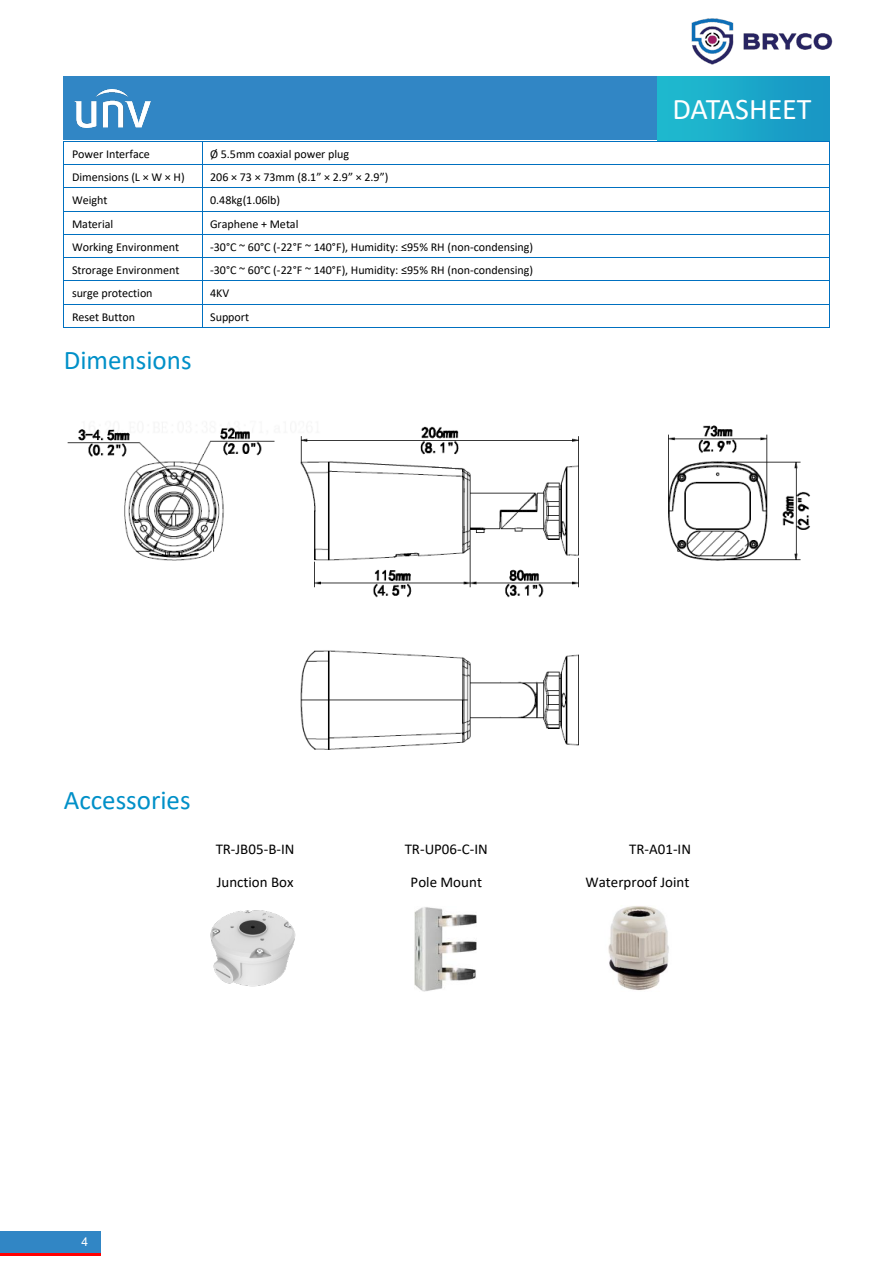
<style>
.page{position:relative;width:893px;height:1263px;background:#fff}
.page>*{position:absolute;margin:0;border:0;box-sizing:border-box;transform-origin:0 0}
.t1{font:30.15px "Calibri";letter-spacing:-.005em;color:#fff}
.t2{font:27px "Calibri";color:#0090c8}
.t3{font:15px "Calibri";color:#000}
.t4{font:12px "Calibri";letter-spacing:-.005em;color:#000}
.t5{font:12px "Arial";color:#fff}
</style>
<div class="page">
<div style="left:0;top:1234px;width:101px;height:21px;background:linear-gradient(to right,#3186c5,#3186c5)"></div>
<div style="left:0;top:1231px;width:101px;height:21px;background:#3186c5"></div>
<div style="left:64px;top:76px;width:625px;height:64px;background:#3186c5"></div>
<div style="left:658px;top:76px;width:171px;height:64px;background:linear-gradient(to right,#1fbccf,#1895c4)"></div>
<img style="left:659px;top:82px;width:166px;height:50px">
<img style="left:75px;top:90px;width:75px;height:37px">
<hr style="left:64px;top:141px;width:138px;height:1px;background:#0070c0">
<hr style="left:203px;top:141px;width:626px;height:1px;background:#0070c0">
<hr style="left:64px;top:164px;width:138px;height:1px;background:#0070c0">
<hr style="left:203px;top:164px;width:626px;height:1px;background:#0070c0">
<hr style="left:64px;top:187px;width:138px;height:1px;background:#0070c0">
<hr style="left:203px;top:187px;width:626px;height:1px;background:#0070c0">
<hr style="left:64px;top:211px;width:138px;height:1px;background:#0070c0">
<hr style="left:203px;top:211px;width:626px;height:1px;background:#0070c0">
<hr style="left:64px;top:234px;width:138px;height:1px;background:#0070c0">
<hr style="left:203px;top:234px;width:626px;height:1px;background:#0070c0">
<hr style="left:64px;top:257px;width:138px;height:1px;background:#0070c0">
<hr style="left:203px;top:257px;width:626px;height:1px;background:#0070c0">
<hr style="left:64px;top:280px;width:138px;height:1px;background:#0070c0">
<hr style="left:203px;top:280px;width:626px;height:1px;background:#0070c0">
<hr style="left:64px;top:304px;width:138px;height:1px;background:#0070c0">
<hr style="left:203px;top:304px;width:626px;height:1px;background:#0070c0">
<hr style="left:64px;top:327px;width:138px;height:1px;background:#0070c0">
<svg style="left:202px;top:141px;width:1px;height:187px"></svg>
<hr style="left:203px;top:327px;width:626px;height:1px;background:#0070c0">
<svg style="left:829px;top:141px;width:1px;height:187px"></svg>
<img style="left:67px;top:425px;width:743px;height:325px">
<img style="left:210px;top:910px;width:86px;height:77px">
<img style="left:415px;top:907px;width:61px;height:85px">
<img style="left:608px;top:906px;width:61px;height:85px">
<img style="left:691px;top:18px;width:142px;height:47px">
<p class="t4" style="left:72px;top:146px;width:79px">Power Interface</p>
<p class="t4" style="left:210px;top:146px;width:141px">Ø 5.5mm coaxial power plug</p>
<p class="t4" style="left:72px;top:169px;width:114px">Dimensions (L × W × H)</p>
<p class="t4" style="left:210px;top:169px;width:180px">206 × 73 × 73mm (8.1” × 2.9” × 2.9”)</p>
<p class="t4" style="left:72px;top:192px;width:37px">Weight</p>
<p class="t4" style="left:210px;top:192px;width:72px">0.48kg(1.06lb)</p>
<p class="t4" style="left:72px;top:215px;width:43px">Material</p>
<p class="t4" style="left:210px;top:215px;width:90px">Graphene + Metal</p>
<p class="t4" style="left:72px;top:239px;width:109px">Working Environment</p>
<p class="t4" style="left:210px;top:239px;width:325px">-30°C ~ 60°C (-22°F ~ 140°F), Humidity: ≤95% RH (non-condensing)</p>
<p class="t4" style="left:72px;top:262px;width:109px">Strorage Environment</p>
<p class="t4" style="left:210px;top:262px;width:325px">-30°C ~ 60°C (-22°F ~ 140°F), Humidity: ≤95% RH (non-condensing)</p>
<p class="t4" style="left:72px;top:285px;width:82px">surge protection</p>
<p class="t4" style="left:210px;top:285px;width:21px">4KV</p>
<p class="t4" style="left:72px;top:308px;width:65px">Reset Button</p>
<p class="t4" style="left:210px;top:308px;width:40px">Support</p>
<h2 class="t2" style="left:64px;top:342px;width:129px">Dimensions</h2>
<h1 class="t1" style="left:672px;top:88px;width:141px">DATASHEET</h1>
<h2 class="t2" style="left:64px;top:781px;width:128px">Accessories</h2>
<p class="t3" style="left:216px;top:839px;width:80px">TR-JB05-B-IN</p>
<p class="t3" style="left:405px;top:839px;width:85px">TR-UP06-C-IN</p>
<p class="t3" style="left:629px;top:839px;width:63px">TR-A01-IN</p>
<p class="t3" style="left:217px;top:871px;width:78px">Junction Box</p>
<p class="t3" style="left:411px;top:871px;width:73px">Pole Mount</p>
<p class="t3" style="left:585px;top:871px;width:105px">Waterproof Joint</p>
<p class="t5" style="left:82px;top:1233px;width:8px">4</p>
</div>
